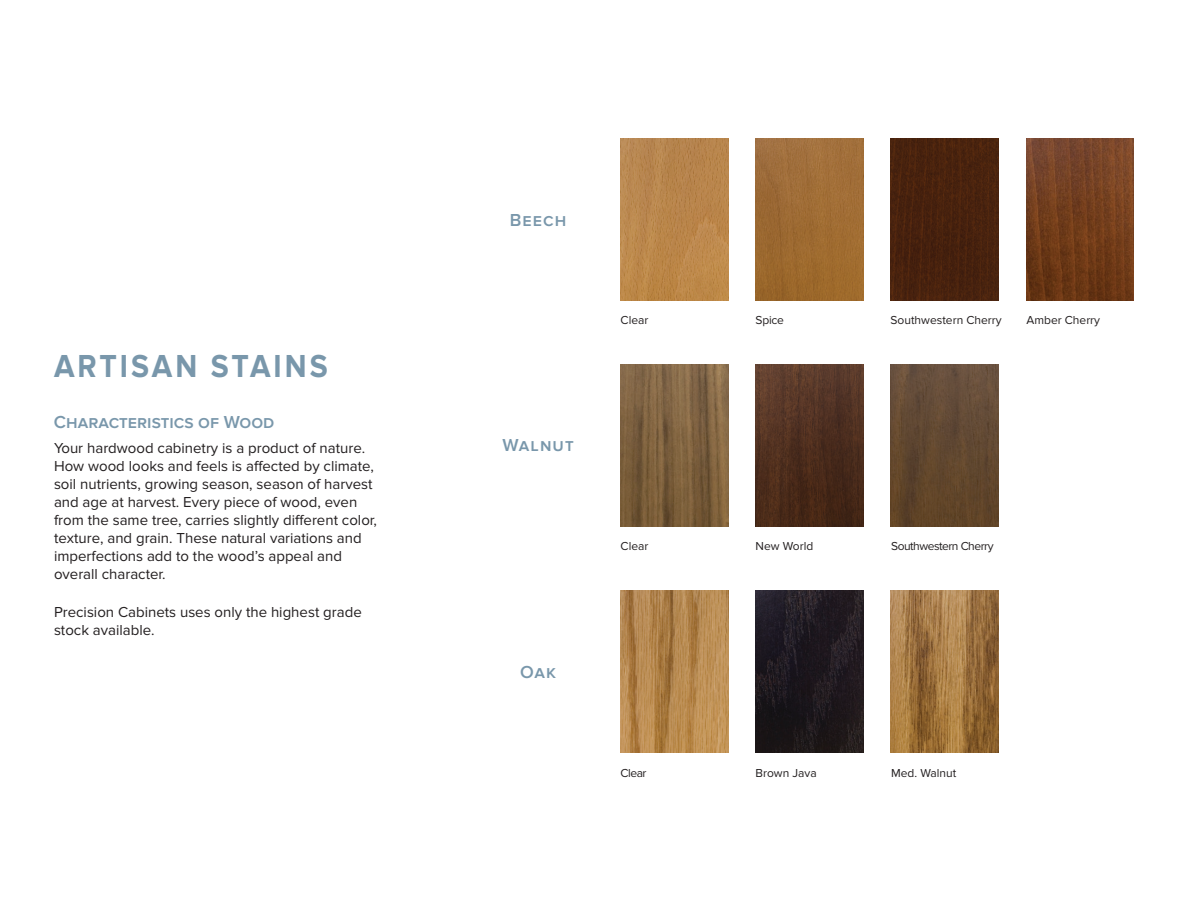
<style>
.page{position:relative;width:1188px;height:918px;background:#fff}
.page>*{position:absolute;margin:0;border:0;box-sizing:border-box;transform-origin:0 0}
.t1{font:700 33px "Proxima Nova";letter-spacing:.1em;color:#7997ab;scale:.91 1}
.t2{font:600 18px "Proxima Nova";color:#7997ab}
.t3{font:15px/18px "Proxima Nova";color:#231f20}
.t4{font:12px "Proxima Nova";color:#231f20}
</style>
<div class="page">
<img style="left:621px;top:138px;width:108px;height:162px">
<img style="left:890px;top:138px;width:108px;height:162px">
<img style="left:1026px;top:138px;width:108px;height:162px">
<img style="left:756px;top:138px;width:108px;height:162px">
<img style="left:621px;top:364px;width:108px;height:162px">
<img style="left:890px;top:364px;width:108px;height:162px">
<img style="left:756px;top:364px;width:108px;height:162px">
<img style="left:621px;top:591px;width:108px;height:162px">
<img style="left:891px;top:591px;width:108px;height:162px">
<img style="left:756px;top:591px;width:108px;height:162px">
<h1 class="t1" style="left:54px;top:347px;width:302px">ARTISAN STAINS</h1>
<p class="t2" style="left:54px;top:411px;width:222px">Characteristics of Wood</p>
<p class="t3" style="left:54px;top:439px;width:325px">Your hardwood cabinetry is a product of nature.<br>How wood looks and feels is affected by climate, soil nutrients, growing season, season of harvest and age at harvest. Every piece of wood, even from the same tree, carries slightly different color, texture, and grain. These natural variations and imperfections add to the wood’s appeal and overall character.</p>
<p class="t3" style="left:54px;top:603px;width:309px">Precision Cabinets uses only the highest grade stock available.</p>
<p class="t2" style="left:510px;top:209px;width:58px">Beech</p>
<p class="t2" style="left:503px;top:434px;width:73px">Walnut</p>
<p class="t2" style="left:520px;top:661px;width:37px">Oak</p>
<p class="t4" style="left:621px;top:314px;width:29px">Clear</p>
<p class="t4" style="left:756px;top:314px;width:30px">Spice</p>
<p class="t4" style="left:891px;top:314px;width:113px">Southwestern Cherry</p>
<p class="t4" style="left:1027px;top:314px;width:75px">Amber Cherry</p>
<p class="t4" style="left:621px;top:539px;width:29px">Clear</p>
<p class="t4" style="left:756px;top:539px;width:59px">New World</p>
<p class="t4" style="left:891px;top:539px;width:104px">Southwestern Cherry</p>
<p class="t4" style="left:621px;top:766px;width:27px">Clear</p>
<p class="t4" style="left:756px;top:766px;width:63px">Brown Java</p>
<p class="t4" style="left:891px;top:766px;width:67px">Med. Walnut</p>
</div>
